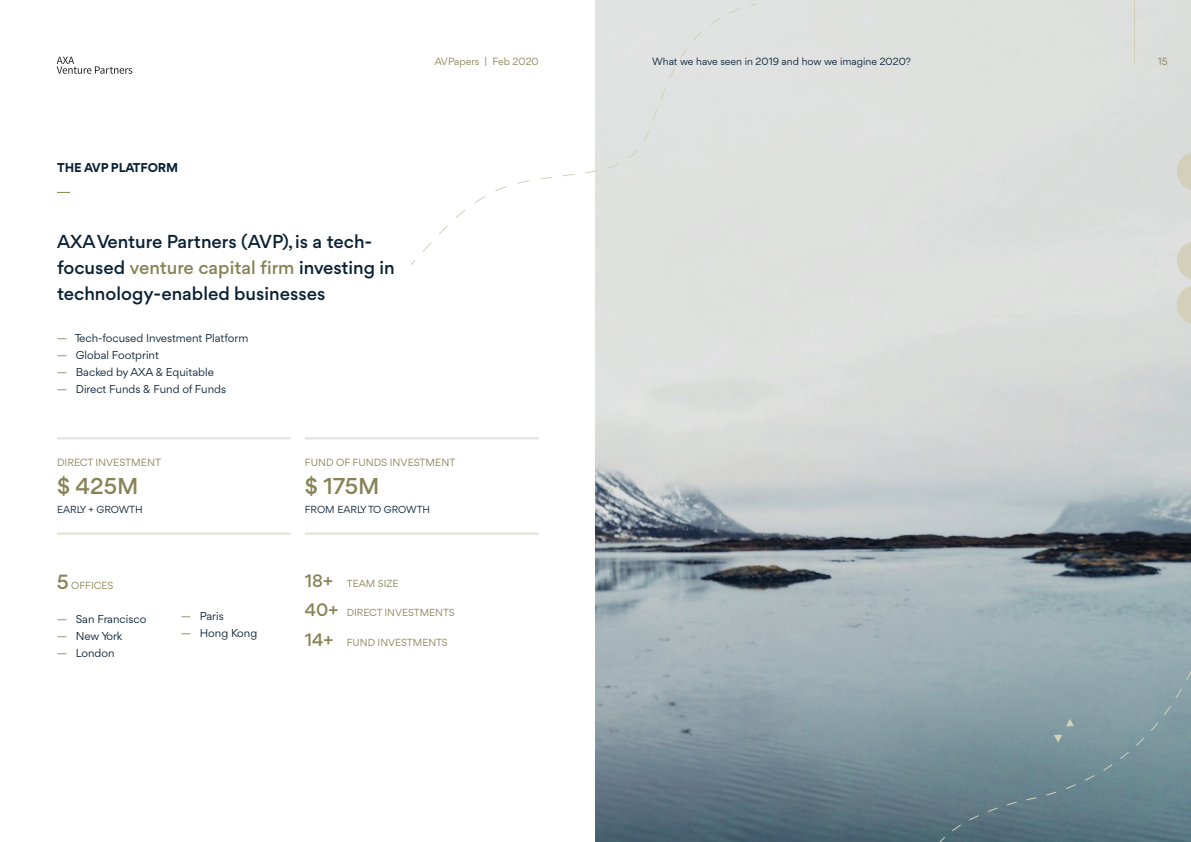
<style>
.page{position:relative;width:1191px;height:842px;background:#fff}
.page>*{position:absolute;margin:0;border:0;box-sizing:border-box;transform-origin:0 0}
.t1{font:500 22px "Gordita";color:#888356}
.t2{font:500 18px/26px "Gordita";color:#0a2135}
.t3{font:500 17.2px/29.3px "Gordita";color:#888356}
.t4{font:700 12.3px "Gordita";color:#0a2135}
.t5{font:11px "Gordita";color:#0a2135}
.t6{font:10px "Gordita";color:#888356}
.t7{font:10px "Gordita";color:#0a2135}
.t8{font:9.8px "Gordita";color:#888356}
.t9{font:9.8px "Gordita";color:#0a2135}
.s1{color:#888356}
.s2{font-weight:500;font-size:19.7px}
</style>
<div class="page">
<svg style="left:57px;top:57px;width:75px;height:17px"></svg>
<img style="left:595px;top:0;width:596px;height:842px">
<svg style="left:410px;top:3px;width:347px;height:262px"></svg>
<hr style="left:305px;top:437px;width:234px;height:3px;background:#e7e6da">
<hr style="left:57px;top:437px;width:234px;height:3px;background:#e7e6da">
<hr style="left:305px;top:532px;width:234px;height:3px;background:#e7e6da">
<hr style="left:57px;top:532px;width:234px;height:3px;background:#e7e6da">
<svg style="left:57px;top:192px;width:13px;height:1px"></svg>
<svg style="left:1176px;top:153px;width:15px;height:37px"></svg>
<svg style="left:1176px;top:242px;width:15px;height:37px"></svg>
<svg style="left:1176px;top:286px;width:15px;height:38px"></svg>
<svg style="left:928px;top:576px;width:263px;height:266px;background:#839aa2"></svg>
<hr style="left:1134px;top:0;width:1px;height:65px;background:#d2d0ba">
<p class="t4" style="left:57px;top:159px;width:123px">THE AVP PLATFORM</p>
<h2 class="t2" style="left:57px;top:228px;width:339px">AXA Venture Partners (AVP), is a tech&shy;focused <span class="s1">venture capital firm</span> investing in technology-enabled businesses</h2>
<p class="t5" style="left:57px;top:330px;width:193px"><span class="s1">—</span> Tech-focused Investment Platform</p>
<p class="t5" style="left:57px;top:347px;width:104px"><span class="s1">—</span> Global Footprint</p>
<p class="t5" style="left:57px;top:364px;width:159px"><span class="s1">—</span> Backed by AXA &amp; Equitable</p>
<p class="t5" style="left:57px;top:381px;width:171px"><span class="s1">—</span> Direct Funds &amp; Fund of Funds</p>
<p class="t6" style="left:435px;top:55px;width:105px">AVPapers | Feb 2020</p>
<p class="t6" style="left:57px;top:456px;width:105px">DIRECT INVESTMENT</p>
<p class="t9" style="left:57px;top:503px;width:87px">EARLY + GROWTH</p>
<p class="t9" style="left:305px;top:503px;width:127px">FROM EARLY TO GROWTH</p>
<p class="t6" style="left:305px;top:456px;width:152px">FUND OF FUNDS INVESTMENT</p>
<h1 class="t1" style="left:57px;top:471px;width:83px">$ 425M</h1>
<h1 class="t1" style="left:305px;top:471px;width:76px">$ 175M</h1>
<p class="t8" style="left:57px;top:579px;width:58px"><span class="s2">5</span> OFFICES</p>
<p class="t5" style="left:57px;top:612px;width:91px"><span class="s1">—</span> San Francisco</p>
<p class="t5" style="left:57px;top:629px;width:67px"><span class="s1">—</span> New York</p>
<p class="t5" style="left:57px;top:646px;width:59px"><span class="s1">—</span> London</p>
<p class="t5" style="left:181px;top:609px;width:45px"><span class="s1">—</span> Paris</p>
<p class="t5" style="left:181px;top:626px;width:78px"><span class="s1">—</span> Hong Kong</p>
<h3 class="t3" style="left:305px;top:566px;width:35px">18+<br>40+<br>14+</h3>
<p class="t8" style="left:347px;top:577px;width:53px">TEAM SIZE</p>
<p class="t8" style="left:347px;top:605px;width:109px">DIRECT INVESTMENTS</p>
<p class="t8" style="left:347px;top:635px;width:102px">FUND INVESTMENTS</p>
<p class="t7" style="left:652px;top:54px;width:260px">What we have seen in 2019 and how we imagine 2020?</p>
<p class="t6" style="left:1157px;top:54px;width:11px">15</p>
</div>
